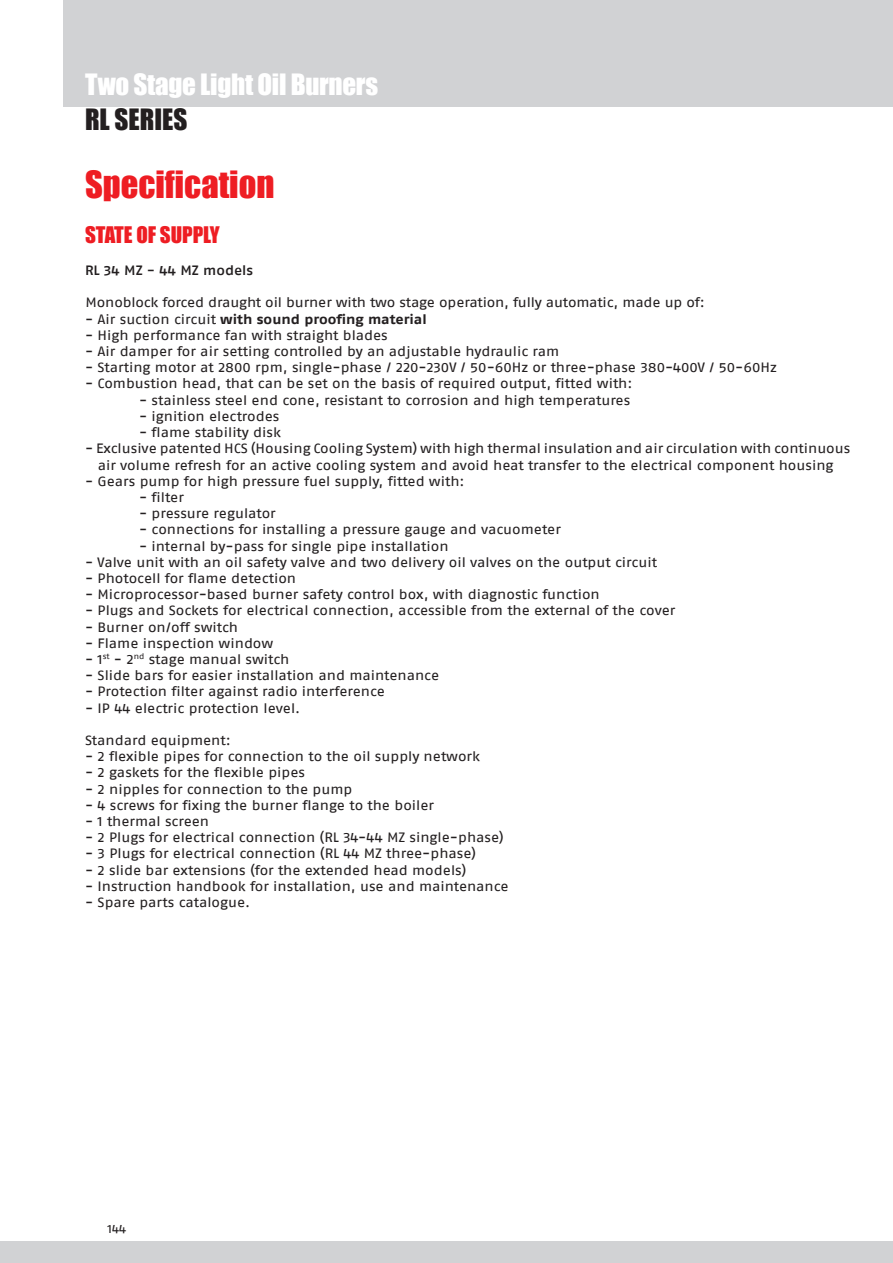
<style>
.page{position:relative;width:893px;height:1263px;background:#fff}
.page>*{position:absolute;margin:0;border:0;box-sizing:border-box;transform-origin:0 0}
.SOTTOtitolo{font:34.5px "Impact";color:#ee1d23}
.TITOLO{font:27px "Impact";letter-spacing:-.01em;color:#fff}
.NOME_prodotto_grigio{font:27px "Impact";color:#231f20}
.ARGOMENTI{font:21px "Impact";color:#ee1d23}
.TESTI{font:13.5px/16.2px "Fago Ex Lf";color:#231f20;text-align:center}
.TESTI-2{font:700 13.5px "Fago Ex Lf";color:#231f20}
.TESTI-3{font:500 13.5px "Fago Ex Lf";color:#231f20}
.t1{font:12px "Fago Ex Lf";color:#231f20}
.s1{font-weight:400}
</style>
<div class="page">
<div style="left:64px;top:0;width:829px;height:106px;background:#d1d2d4"></div>
<div style="left:0;top:1242px;width:893px;height:21px;background:#d1d2d4"></div>
<p class="TITOLO" style="left:85px;top:64px;width:294px">Two Stage Light Oil Burners</p>
<p class="NOME_prodotto_grigio" style="left:85px;top:98px;width:104px">RL SERIES</p>
<p class="SOTTOtitolo" style="left:85px;top:158px;width:191px">Specification</p>
<p class="ARGOMENTI" style="left:85px;top:218px;width:136px">STATE OF SUPPLY</p>
<p class="TESTI-3" style="left:85px;top:262px;width:170px">RL 34 MZ - 44 MZ models</p>
<p class="TESTI" style="left:86px;top:294px;width:621px">Monoblock forced draught oil burner with two stage operation, fully automatic, made up of:</p>
<p class="TESTI-2" style="left:85px;top:311px;width:343px"><span class="s1">- Air suction circuit</span> with sound proofing material</p>
<p class="TESTI" style="left:85px;top:327px;width:304px">- High performance fan with straight blades</p>
<p class="TESTI" style="left:85px;top:343px;width:476px">- Air damper for air setting controlled by an adjustable hydraulic ram</p>
<p class="TESTI" style="left:85px;top:359px;width:693px">- Starting motor at 2800 rpm, single-phase / 220-230V / 50-60Hz or three-phase 380-400V / 50-60Hz</p>
<p class="TESTI" style="left:85px;top:375px;width:549px">- Combustion head, that can be set on the basis of required output, fitted with:</p>
<p class="TESTI" style="left:139px;top:392px;width:493px">- stainless steel end cone, resistant to corrosion and high temperatures</p>
<p class="TESTI" style="left:139px;top:408px;width:142px">- ignition electrodes</p>
<p class="TESTI" style="left:139px;top:424px;width:144px">- flame stability disk</p>
<p class="TESTI" style="left:85px;top:440px;width:767px">- Exclusive patented HCS (Housing Cooling System) with high thermal insulation and air circulation with continuous air volume refresh for an active cooling system and avoid heat transfer to the electrical component housing</p>
<p class="TESTI" style="left:85px;top:473px;width:381px">- Gears pump for high pressure fuel supply, fitted with:</p>
<p class="TESTI" style="left:139px;top:489px;width:47px">- filter</p>
<p class="TESTI" style="left:139px;top:505px;width:138px">- pressure regulator</p>
<p class="TESTI" style="left:139px;top:521px;width:423px">- connections for installing a pressure gauge and vacuometer</p>
<p class="TESTI" style="left:139px;top:537px;width:311px">- internal by-pass for single pipe installation</p>
<p class="TESTI" style="left:85px;top:554px;width:573px">- Valve unit with an oil safety valve and two delivery oil valves on the output circuit</p>
<p class="TESTI" style="left:85px;top:570px;width:213px">- Photocell for flame detection</p>
<p class="TESTI" style="left:85px;top:586px;width:516px">- Microprocessor-based burner safety control box, with diagnostic function</p>
<p class="TESTI" style="left:85px;top:602px;width:592px">- Plugs and Sockets for electrical connection, accessible from the external of the cover</p>
<p class="TESTI" style="left:85px;top:618px;width:155px">- Burner on/off switch</p>
<p class="TESTI" style="left:85px;top:635px;width:190px">- Flame inspection window</p>
<p class="TESTI" style="left:85px;top:651px;width:206px">- 1<sup>st</sup> - 2<sup>nd</sup> stage manual switch</p>
<p class="TESTI" style="left:85px;top:667px;width:356px">- Slide bars for easier installation and maintenance</p>
<p class="TESTI" style="left:85px;top:683px;width:302px">- Protection filter against radio interference</p>
<p class="TESTI" style="left:85px;top:699px;width:217px">- IP 44 electric protection level.</p>
<p class="TESTI" style="left:85px;top:732px;width:147px">Standard equipment:</p>
<p class="TESTI" style="left:85px;top:748px;width:397px">- 2 flexible pipes for connection to the oil supply network</p>
<p class="TESTI" style="left:85px;top:764px;width:222px">- 2 gaskets for the flexible pipes</p>
<p class="TESTI" style="left:85px;top:780px;width:269px">- 2 nipples for connection to the pump</p>
<p class="TESTI" style="left:85px;top:797px;width:351px">- 4 screws for fixing the burner flange to the boiler</p>
<p class="TESTI" style="left:85px;top:813px;width:126px">- 1 thermal screen</p>
<p class="TESTI" style="left:85px;top:829px;width:420px">- 2 Plugs for electrical connection (RL 34-44 MZ single-phase)</p>
<p class="TESTI" style="left:85px;top:845px;width:393px">- 3 Plugs for electrical connection (RL 44 MZ three-phase)</p>
<p class="TESTI" style="left:85px;top:861px;width:383px">- 2 slide bar extensions (for the extended head models)</p>
<p class="TESTI" style="left:85px;top:878px;width:425px">- Instruction handbook for installation, use and maintenance</p>
<p class="TESTI" style="left:85px;top:894px;width:167px">- Spare parts catalogue.</p>
<p class="t1" style="left:107px;top:1222px;width:20px">144</p>
</div>
